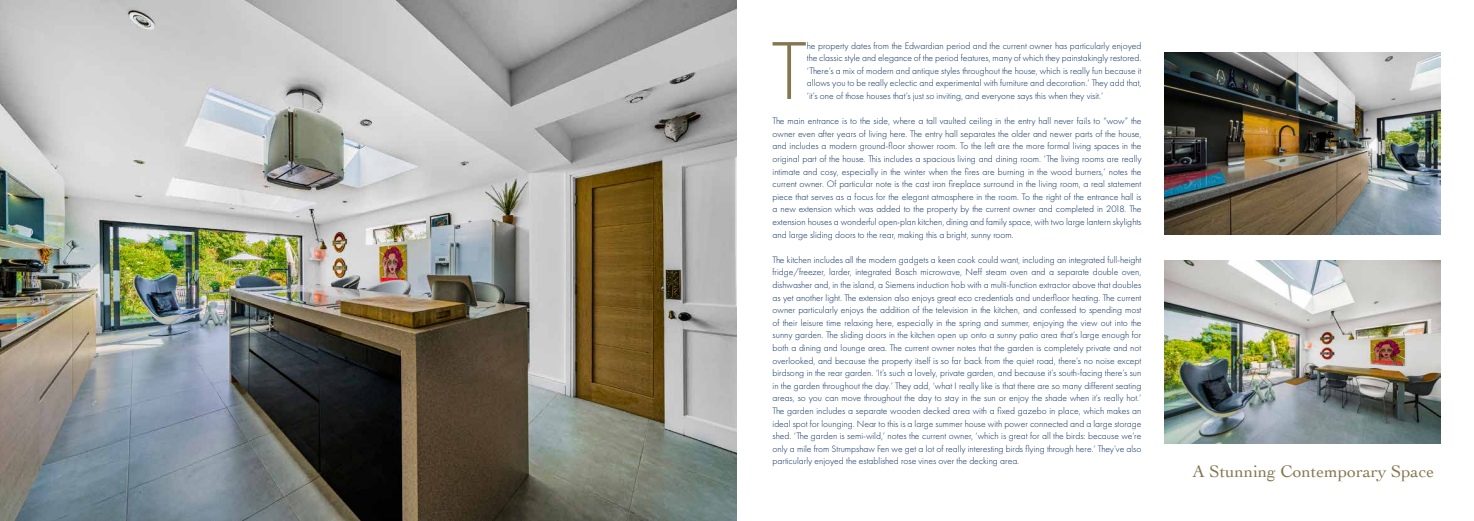
<style>
.page{position:relative;width:1474px;height:521px;background:#fff}
.page>*{position:absolute;margin:0;border:0;box-sizing:border-box;transform-origin:0 0}
.t1{font:300 85.23px "Futura PT";color:#85764f}
.t2{font:17.5px "Cochin";color:#85764f}
.t3{font:300 9.62px/12.6px "Futura PT";color:#002856;text-align:justify}
</style>
<div class="page">
<img style="left:1164px;top:260px;width:276px;height:184px">
<img style="left:0;top:0;width:737px;height:521px">
<img style="left:1164px;top:52px;width:276px;height:182px">
<h1 class="t1" style="left:771px;top:22px;width:37px">T</h1>
<p class="t3" style="left:807px;top:39px;width:336px">he property dates from the Edwardian period and the current owner has particularly enjoyed the classic style and elegance of the period features, many of which they painstakingly restored. ‘There’s a mix of modern and antique styles throughout the house, which is really fun because it allows you to be really eclectic and experimental with furniture and decoration.’ They add that, ‘it’s one of those houses that’s just so inviting, and everyone says this when they visit.’</p>
<p class="t3" style="left:772px;top:115px;width:370px">The main entrance is to the side, where a tall vaulted ceiling in the entry hall never fails to “wow” the owner even after years of living here. The entry hall separates the older and newer parts of the house, and includes a modern ground-floor shower room. To the left are the more formal living spaces in the original part of the house. This includes a spacious living and dining room. ‘The living rooms are really intimate and cosy, especially in the winter when the fires are burning in the wood burners,’ notes the current owner. Of particular note is the cast iron fireplace surround in the living room, a real statement piece that serves as a focus for the elegant atmosphere in the room. To the right of the entrance hall is a new extension which was added to the property by the current owner and completed in 2018. The extension houses a wonderful open-plan kitchen, dining and family space, with two large lantern skylights and large sliding doors to the rear, making this a bright, sunny room.</p>
<p class="t3" style="left:772px;top:253px;width:370px">The kitchen includes all the modern gadgets a keen cook could want, including an integrated full-height fridge/freezer, larder, integrated Bosch microwave, Neff steam oven and a separate double oven, dishwasher and, in the island, a Siemens induction hob with a multi-function extractor above that doubles as yet another light. The extension also enjoys great eco credentials and underfloor heating. The current owner particularly enjoys the addition of the television in the kitchen, and confessed to spending most of their leisure time relaxing here, especially in the spring and summer, enjoying the view out into the sunny garden. The sliding doors in the kitchen open up onto a sunny patio area that’s large enough for both a dining and lounge area. The current owner notes that the garden is completely private and not overlooked, and because the property itself is so far back from the quiet road, there’s no noise except birdsong in the rear garden. ‘It’s such a lovely, private garden, and because it’s south-facing there’s sun in the garden throughout the day.’ They add, ‘what I really like is that there are so many different seating areas, so you can move throughout the day to stay in the sun or enjoy the shade when it’s really hot.’ The garden includes a separate wooden decked area with a fixed gazebo in place, which makes an ideal spot for lounging. Near to this is a large summer house with power connected and a large storage shed. ‘The garden is semi-wild,’ notes the current owner, ‘which is great for all the birds: because we’re only a mile from Strumpshaw Fen we get a lot of really interesting birds flying through here.’ They’ve also particularly enjoyed the established rose vines over the decking area.</p>
<h2 class="t2" style="left:1192px;top:459px;width:243px">A Stunning Contemporary Space</h2>
</div>
